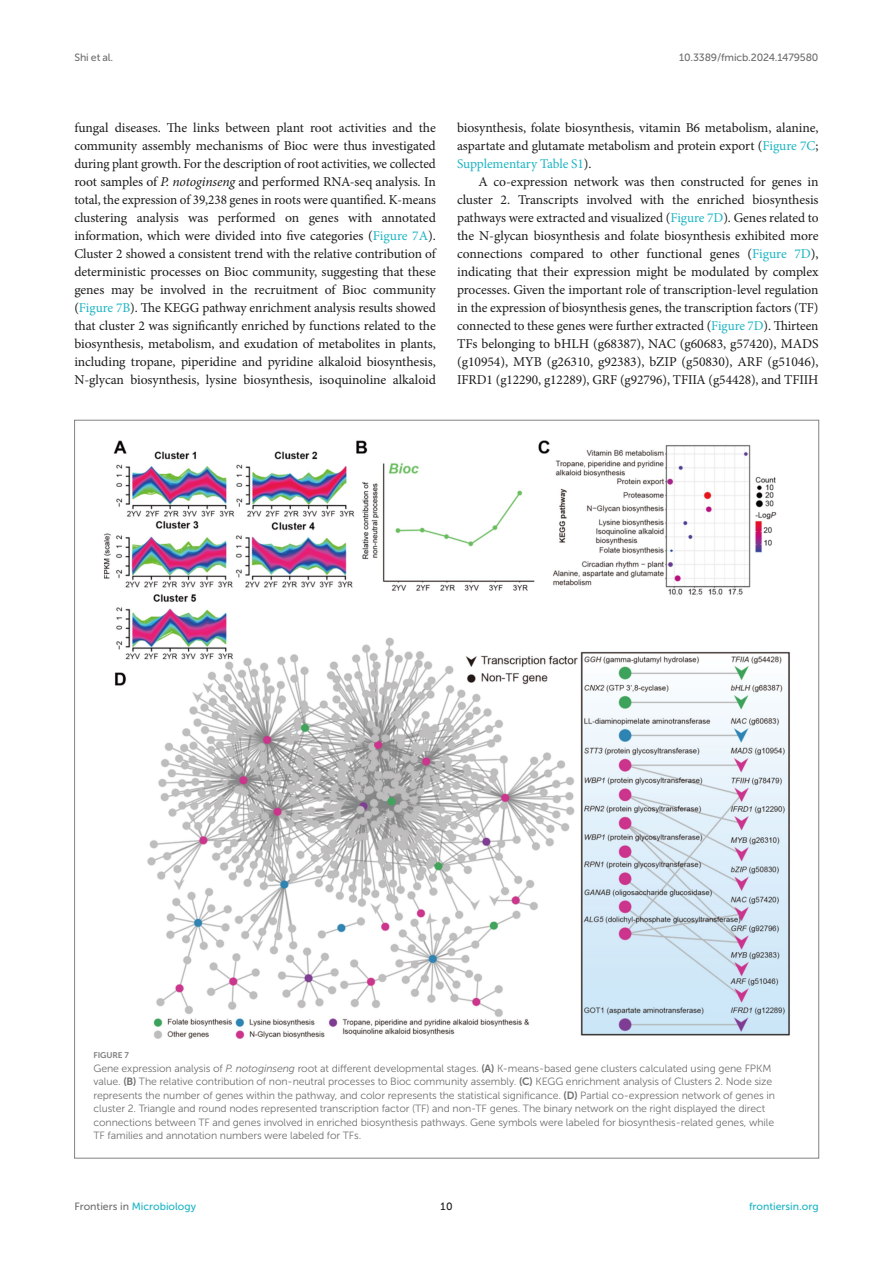
<style>
.page{position:relative;width:893px;height:1263px;background:#fff}
.page>*{position:absolute;margin:0;border:0;box-sizing:border-box;transform-origin:0 0}
.TEXT{font:13.5px/18px "Minion Pro";letter-spacing:-.005em;color:#1b1c1b;text-align:justify}
.FIG_LEG{font:10.5px/13.5px "Museo Sans 300";letter-spacing:-.01em;color:#706f70}
.t1{font:10.5px "Museo Sans 500";color:#1db5c3}
.t2{font:10.5px "Museo Sans 500";letter-spacing:-.015em;color:#706f70}
.t3{font:10.5px "Museo Sans 500";color:#1b1c1b}
.FIG_HD{font:8.25px "Museo Sans 700";letter-spacing:-.01em;color:#7e7f7f}
.s1{font-style:italic}
.s2{color:#1db5c3}
.s3{font-family:"Museo Sans 700"}
.s4{color:#706f70}
</style>
<div class="page">
<img style="left:104px;top:440px;width:686px;height:599px">
<p class="t2" style="left:74px;top:51px;width:40px">Shi et al.</p>
<p class="t2" style="left:679px;top:51px;width:141px">10.3389/fmicb.2024.1479580</p>
<p class="TEXT" style="left:74px;top:119px;width:363px">fungal diseases. The links between plant root activities and the community assembly mechanisms of Bioc were thus investigated during plant growth. For the description of root activities, we collected root samples of <span class="s1">P. notoginseng</span> and performed RNA-seq analysis. In total, the expression of 39,238 genes in roots were quantified. K-means clustering analysis was performed on genes with annotated information, which were divided into five categories (<span class="s2">Figure 7A</span>).<br>Cluster 2 showed a consistent trend with the relative contribution of deterministic processes on Bioc community, suggesting that these genes may be involved in the recruitment of Bioc community (<span class="s2">Figure 7B</span>). The KEGG pathway enrichment analysis results showed that cluster 2 was significantly enriched by functions related to the biosynthesis, metabolism, and exudation of metabolites in plants, including tropane, piperidine and pyridine alkaloid biosynthesis, N-glycan biosynthesis, lysine biosynthesis, isoquinoline alkaloid</p>
<p class="TEXT" style="left:457px;top:119px;width:363px">biosynthesis, folate biosynthesis, vitamin B6 metabolism, alanine, aspartate and glutamate metabolism and protein export (<span class="s2">Figure 7C</span>; <span class="s2">Supplementary Table S1</span>).</p>
<p class="TEXT" style="left:457px;top:173px;width:363px;text-indent:21px">A co-expression network was then constructed for genes in cluster 2. Transcripts involved with the enriched biosynthesis pathways were extracted and visualized (<span class="s2">Figure 7D</span>). Genes related to the N-glycan biosynthesis and folate biosynthesis exhibited more connections compared to other functional genes (<span class="s2">Figure 7D</span>), indicating that their expression might be modulated by complex processes. Given the important role of transcription-level regulation in the expression of biosynthesis genes, the transcription factors (TF) connected to these genes were further extracted (<span class="s2">Figure 7D</span>). Thirteen TFs belonging to bHLH (g68387), NAC (g60683, g57420), MADS (g10954), MYB (g26310, g92383), bZIP (g50830), ARF (g51046), IFRD1 (g12290, g12289), GRF (g92796), TFIIA (g54428), and TFIIH</p>
<p class="FIG_HD" style="left:94px;top:1051px;width:37px">FIGURE 7</p>
<p class="FIG_LEG" style="left:94px;top:1061px;width:683px">Gene expression analysis of <span class="s1">P. notoginseng</span> root at different developmental stages. <span class="s3">(A)</span> K-means-based gene clusters calculated using gene FPKM value. <span class="s3">(B)</span> The relative contribution of non-neutral processes to Bioc community assembly. <span class="s3">(C)</span> KEGG enrichment analysis of Clusters 2. Node size represents the number of genes within the pathway, and color represents the statistical significance. <span class="s3">(D)</span> Partial co-expression network of genes in cluster 2. Triangle and round nodes represented transcription factor (TF) and non-TF genes. The binary network on the right displayed the direct connections between TF and genes involved in enriched biosynthesis pathways. Gene symbols were labeled for biosynthesis-related genes, while TF families and annotation numbers were labeled for TFs.</p>
<p class="t1" style="left:74px;top:1200px;width:123px"><span class="s4">Frontiers in</span> Microbiology</p>
<p class="t3" style="left:440px;top:1200px;width:14px">10</p>
<p class="t1" style="left:749px;top:1200px;width:71px">frontiersin.org</p>
</div>
